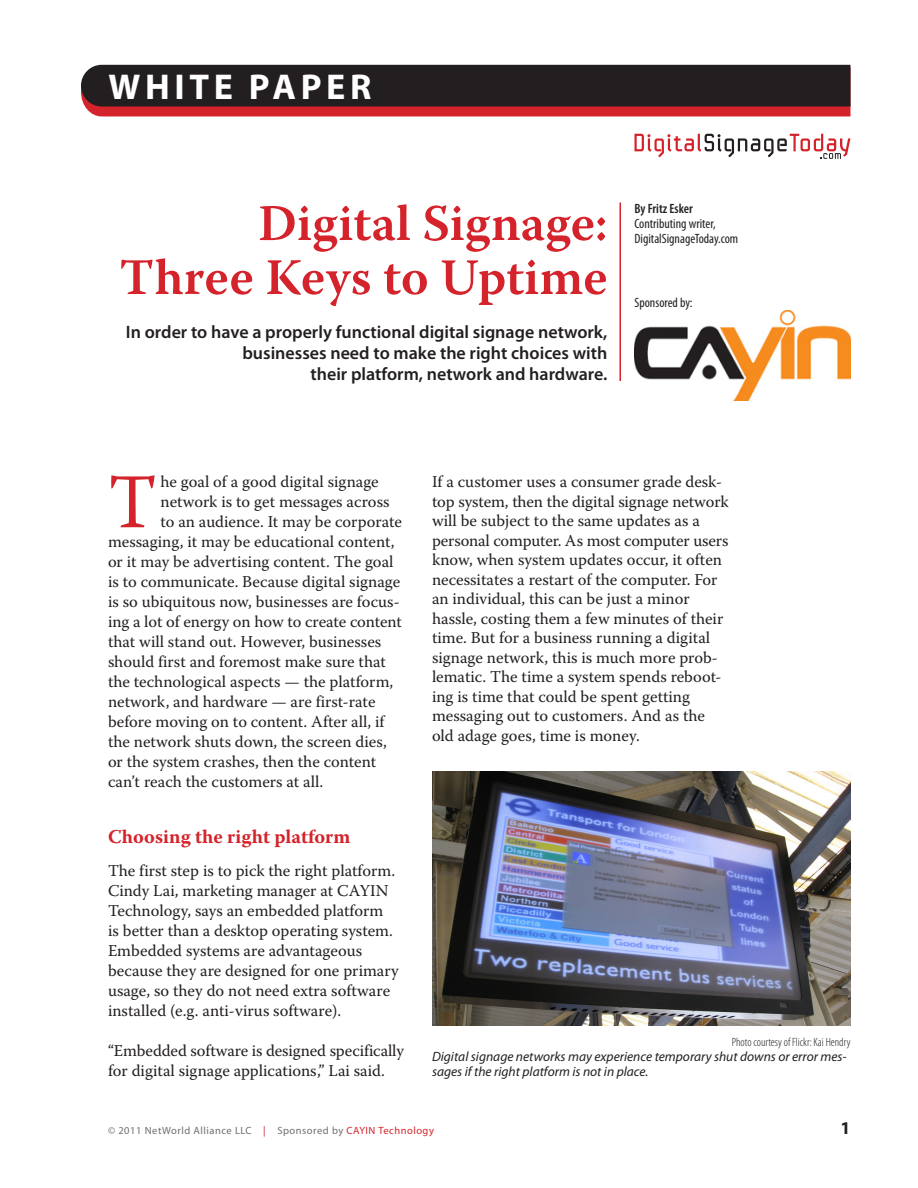
<style>
.page{position:relative;width:918px;height:1188px;background:#fff}
.page>*{position:absolute;margin:0;border:0;box-sizing:border-box;transform-origin:0 0}
.Body_text{font:77.1px "Warnock Pro";color:#d5232b;scale:.95 1}
.t1{font:600 51px/54px "Warnock Pro";color:#d5232b;text-align:right}
.t2{font:700 36px "Myriad Pro";letter-spacing:.13em;color:#fff}
.subhead{font:700 19.5px "Warnock Pro";color:#d5232b}
.Deck{font:600 18px/21px "Myriad Pro";color:#231f20;text-align:right}
.t3{font:700 18px "Myriad Pro";color:#231f20}
.Body_text-2{font:16.5px/19.5px "Warnock Pro";color:#231f20}
.cutline{font:italic 13.5px/15px "Myriad Pro";color:#231f20}
.Byline_bottom{font:condensed 13.5px "Myriad Pro";color:#231f20}
.Byline_top{font:600 condensed 13.5px "Myriad Pro";color:#231f20}
.cutline-2{font:300 condensed 12px "Myriad Pro";color:#231f20}
.t4{font:10.5px "Myriad Pro";letter-spacing:.05em;color:#706e6f}
.s1{color:#d5232b}
</style>
<div class="page">
<svg style="left:81px;top:65px;width:769px;height:51px;background:#452023"></svg>
<svg style="left:634px;top:134px;width:216px;height:25px"></svg>
<hr style="left:620px;top:202px;width:1px;height:179px;background:#d5232b">
<img style="left:432px;top:772px;width:418px;height:254px">
<img style="left:634px;top:310px;width:216px;height:91px">
<p class="t2" style="left:108px;top:64px;width:265px">WHITE PAPER</p>
<p class="t1" style="left:119px;top:195px;width:490px">Digital Signage:<br>Three Keys to Uptime</p>
<p class="Deck" style="left:126px;top:321px;width:483px">In order to have a properly functional digital signage network, businesses need to make the right choices with<br>their platform, network and hardware.</p>
<p class="Byline_top" style="left:634px;top:201px;width:60px">By Fritz Esker</p>
<p class="Byline_bottom" style="left:634px;top:215px;width:83px">Contributing writer,</p>
<p class="Byline_bottom" style="left:634px;top:230px;width:105px">DigitalSignageToday.com</p>
<p class="Byline_bottom" style="left:634px;top:295px;width:60px">Sponsored by:</p>
<p class="Body_text" style="left:108px;top:456px;width:53px">T</p>
<p class="Body_text-2" style="left:160px;top:472px;width:220px">he goal of a good digital signage</p>
<p class="Body_text-2" style="left:161px;top:492px;width:230px">network is to get messages across</p>
<p class="Body_text-2" style="left:161px;top:512px;width:243px">to an audience. It may be corporate</p>
<p class="Body_text-2" style="left:108px;top:532px;width:288px">messaging, it may be educational content,</p>
<p class="Body_text-2" style="left:108px;top:552px;width:287px">or it may be advertising content. The goal</p>
<p class="Body_text-2" style="left:108px;top:572px;width:294px">is to communicate. Because digital signage</p>
<p class="Body_text-2" style="left:108px;top:592px;width:293px">is so ubiquitous now, businesses are focus-</p>
<p class="Body_text-2" style="left:108px;top:612px;width:295px">ing a lot of energy on how to create content</p>
<p class="Body_text-2" style="left:108px;top:631px;width:275px">that will stand out. However, businesses</p>
<p class="Body_text-2" style="left:108px;top:651px;width:279px">should first and foremost make sure that</p>
<p class="Body_text-2" style="left:108px;top:671px;width:287px">the technological aspects — the platform,</p>
<p class="Body_text-2" style="left:108px;top:691px;width:269px">network, and hardware — are first-rate</p>
<p class="Body_text-2" style="left:108px;top:711px;width:278px">before moving on to content. After all, if</p>
<p class="Body_text-2" style="left:108px;top:731px;width:281px">the network shuts down, the screen dies,</p>
<p class="Body_text-2" style="left:108px;top:751px;width:270px">or the system crashes, then the content</p>
<p class="Body_text-2" style="left:108px;top:771px;width:217px">can’t reach the customers at all.</p>
<p class="subhead" style="left:108px;top:825px;width:244px">Choosing the right platform</p>
<p class="Body_text-2" style="left:108px;top:861px;width:292px;line-height:20px">The first step is to pick the right platform.<br>Cindy Lai, marketing manager at CAYIN Technology, says an embedded platform<br>is better than a desktop operating system.<br>Embedded systems are advantageous because they are designed for one primary usage, so they do not need extra software installed (e.g. anti-virus software).</p>
<p class="Body_text-2" style="left:108px;top:1040px;width:297px">“Embedded software is designed specifically for digital signage applications,” Lai said.</p>
<p class="Body_text-2" style="left:432px;top:472px;width:298px">If a customer uses a consumer grade desk&shy;top system, then the digital signage network will be subject to the same updates as a personal computer. As most computer users know, when system updates occur, it often necessitates a restart of the computer. For an individual, this can be just a minor hassle, costing them a few minutes of their time. But for a business running a digital signage network, this is much more prob&shy;lematic. The time a system spends reboot&shy;ing is time that could be spent getting messaging out to customers. And as the old adage goes, time is money.</p>
<p class="cutline-2" style="left:732px;top:1036px;width:120px">Photo courtesy of Flickr: Kai Hendry</p>
<p class="cutline" style="left:432px;top:1049px;width:416px">Digital signage networks may experience temporary shut downs or error mes&shy;sages if the right platform is not in place.</p>
<p class="t4" style="left:108px;top:1124px;width:327px">© 2011 NetWorld Alliance LLC <span class="s1">|</span> Sponsored by <span class="s1">CAYIN Technology</span></p>
<p class="t3" style="left:841px;top:1116px;width:11px">1</p>
</div>
